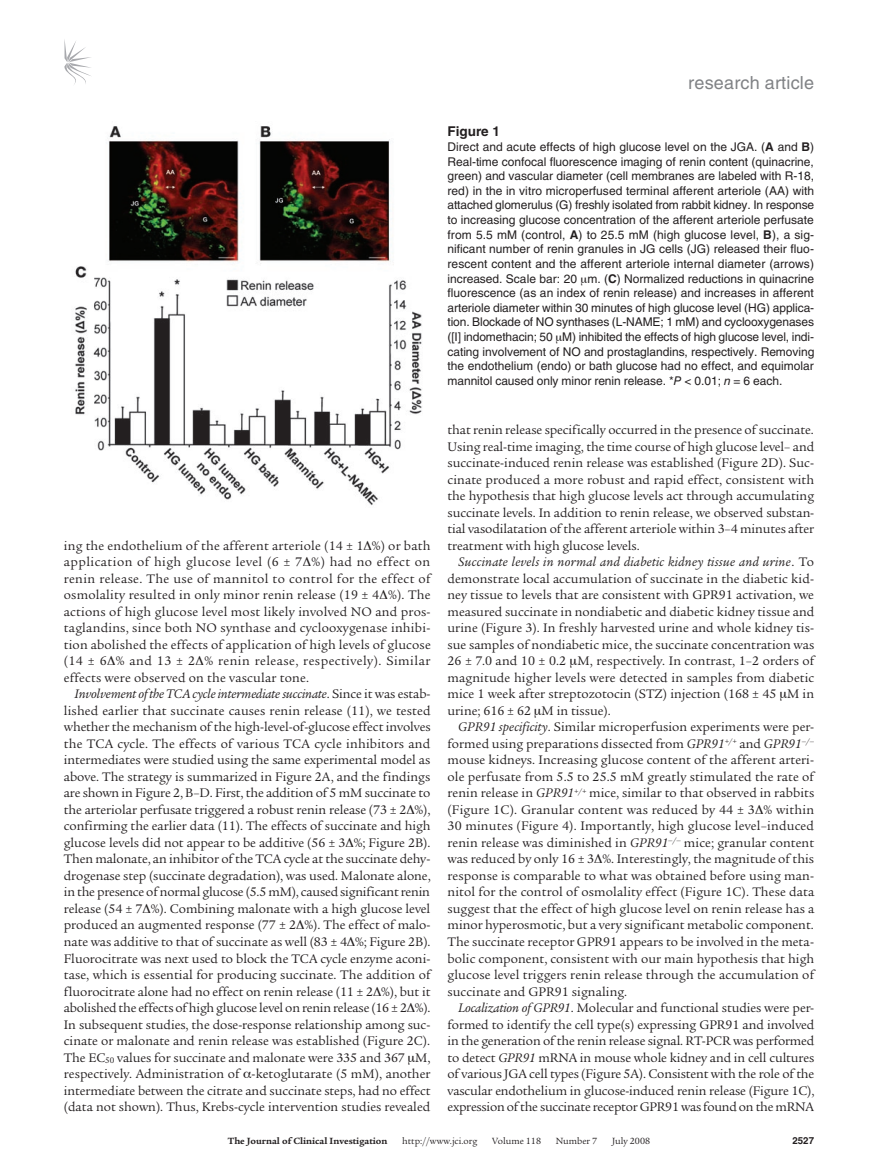
<style>
.page{position:relative;width:878px;height:1174px;background:#fff}
.page>*{position:absolute;margin:0;border:0;box-sizing:border-box;transform-origin:0 0}
.t1{font:18px "Helvetica LT Std";letter-spacing:.01em;color:#808285}
.t2{font:13.5px/16.5px "Legacy Serif Std";color:#231f20;text-align:justify}
.t3{font:700 13.5px "Helvetica LT Std";color:#231f20}
.t4{font:12px/14.7px "Helvetica LT Std";letter-spacing:-.005em;color:#231f20;text-align:justify}
.t5{font:9.75px "Legacy Serif Std";color:#231f20}
.t6{font:700 9.75px "Legacy Serif Std";color:#231f20}
.t7{font:700 9.75px "Helvetica LT Std";color:#231f20}
.s1{font-style:italic}
.s2{font-weight:700}
</style>
<div class="page">
<svg style="left:64px;top:39px;width:27px;height:45px"></svg>
<img style="left:75px;top:126px;width:347px;height:380px">
<h1 class="t1" style="left:688px;top:72px;width:127px">research article</h1>
<p class="t2" style="left:64px;top:537px;width:368px">ing the endothelium of the afferent arteriole (14 ± 1 %) or bath application of high glucose level (6 ± 7 %) had no effect on renin release. The use of mannitol to control for the effect of osmolality resulted in only minor renin release (19 ± 4 %). The actions of high glucose level most likely involved NO and pros&shy;taglandins, since both NO synthase and cyclooxygenase inhibi&shy;tion abolished the effects of application of high levels of glucose (14 ± 6 % and 13 ± 2 % renin release, respectively). Similar effects were observed on the vascular tone.</p>
<p class="t2" style="left:64px;top:686px;width:368px;text-indent:11px"><span class="s1">Involvement of the TCA cycle intermediate succinate</span>. Since it was estab&shy;lished earlier that succinate causes renin release (11), we tested whether the mechanism of the high-level-of-glucose effect involves the TCA cycle. The effects of various TCA cycle inhibitors and intermediates were studied using the same experimental model as above. The strategy is summarized in Figure 2A, and the findings are shown in Figure 2, B–D. First, the addition of 5 mM succinate to the arteriolar perfusate triggered a robust renin release (73 ± 2 %), confirming the earlier data (11). The effects of succinate and high glucose levels did not appear to be additive (56 ± 3 %; Figure 2B).<br>Then malonate, an inhibitor of the TCA cycle at the succinate dehy&shy;drogenase step (succinate degradation), was used. Malonate alone, in the presence of normal glucose (5.5 mM), caused significant renin release (54 ± 7 %). Combining malonate with a high glucose level produced an augmented response (77 ± 2 %). The effect of malo&shy;nate was additive to that of succinate as well (83 ± 4 %; Figure 2B).<br>Fluorocitrate was next used to block the TCA cycle enzyme aconi&shy;tase, which is essential for producing succinate. The addition of fluorocitrate alone had no effect on renin release (11 ± 2 %), but it abolished the effects of high glucose level on renin release (16 ± 2 %).<br>In subsequent studies, the dose-response relationship among suc&shy;cinate or malonate and renin release was established (Figure 2C).<br>The EC<sub>50</sub> values for succinate and malonate were 335 and 367 M, respectively. Administration of -ketoglutarate (5 mM), another intermediate between the citrate and succinate steps, had no effect (data not shown). Thus, Krebs-cycle intervention studies revealed</p>
<p class="t3" style="left:447px;top:123px;width:54px">Figure 1</p>
<p class="t4" style="left:447px;top:139px;width:368px">Direct and acute effects of high glucose level on the JGA. (<span class="s2">A</span> and <span class="s2">B</span>)<br>Real-time confocal fluorescence imaging of renin content (quinacrine, green) and vascular diameter (cell membranes are labeled with R-18, red) in the in vitro microperfused terminal afferent arteriole (AA) with attached glomerulus (G) freshly isolated from rabbit kidney. In response to increasing glucose concentration of the afferent arteriole perfusate from 5.5 mM (control, <span class="s2">A</span>) to 25.5 mM (high glucose level, <span class="s2">B</span>), a sig&shy;nificant number of renin granules in JG cells (JG) released their fluo&shy;rescent content and the afferent arteriole internal diameter (arrows) increased. Scale bar: 20 m. (<span class="s2">C</span>) Normalized reductions in quinacrine fluorescence (as an index of renin release) and increases in afferent arteriole diameter within 30 minutes of high glucose level (HG) applica&shy;tion. Blockade of NO synthases (L-NAME; 1 mM) and cyclooxygenases ([I] indomethacin; 50 M) inhibited the effects of high glucose level, indi&shy;cating involvement of NO and prostaglandins, respectively. Removing the endothelium (endo) or bath glucose had no effect, and equimolar mannitol caused only minor renin release. *<span class="s1">P</span> &lt; 0.01; <span class="s1">n</span> = 6 each.</p>
<p class="t2" style="left:447px;top:422px;width:368px">that renin release specifically occurred in the presence of succinate.<br>Using real-time imaging, the time course of high glucose level– and succinate-induced renin release was established (Figure 2D). Suc&shy;cinate produced a more robust and rapid effect, consistent with the hypothesis that high glucose levels act through accumulating succinate levels. In addition to renin release, we observed substan&shy;tial vasodilatation of the afferent arteriole within 3–4 minutes after treatment with high glucose levels.</p>
<p class="t2" style="left:447px;top:554px;width:368px;text-indent:11px"><span class="s1">Succinate levels in normal and diabetic kidney tissue and urine</span>. To demonstrate local accumulation of succinate in the diabetic kid&shy;ney tissue to levels that are consistent with GPR91 activation, we measured succinate in nondiabetic and diabetic kidney tissue and urine (Figure 3). In freshly harvested urine and whole kidney tis&shy;sue samples of nondiabetic mice, the succinate concentration was 26 ± 7.0 and 10 ± 0.2 M, respectively. In contrast, 1–2 orders of magnitude higher levels were detected in samples from diabetic mice 1 week after streptozotocin (STZ) injection (168 ± 45 M in urine; 616 ± 62 M in tissue).</p>
<p class="t2" style="left:447px;top:719px;width:368px;text-indent:11px"><span class="s1">GPR91 specificity</span>. Similar microperfusion experiments were per&shy;formed using preparations dissected from <span class="s1">GPR91</span><sup>+/+</sup> and <span class="s1">GPR91</span><sup>–/– </sup>mouse kidneys. Increasing glucose content of the afferent arteri&shy;ole perfusate from 5.5 to 25.5 mM greatly stimulated the rate of renin release in <span class="s1">GPR91</span><sup>+/+</sup> mice, similar to that observed in rabbits (Figure 1C). Granular content was reduced by 44 ± 3 % within 30 minutes (Figure 4). Importantly, high glucose level–induced renin release was diminished in <span class="s1">GPR91</span><sup>–/–</sup> mice; granular content was reduced by only 16 ± 3 %. Interestingly, the magnitude of this response is comparable to what was obtained before using man&shy;nitol for the control of osmolality effect (Figure 1C). These data suggest that the effect of high glucose level on renin release has a minor hyperosmotic, but a very significant metabolic component.<br>The succinate receptor GPR91 appears to be involved in the meta&shy;bolic component, consistent with our main hypothesis that high glucose level triggers renin release through the accumulation of succinate and GPR91 signaling.</p>
<p class="t2" style="left:447px;top:999px;width:368px;text-indent:11px"><span class="s1">Localization of GPR91</span>. Molecular and functional studies were per&shy;formed to identify the cell type(s) expressing GPR91 and involved in the generation of the renin release signal. RT-PCR was performed to detect <span class="s1">GPR91</span> mRNA in mouse whole kidney and in cell cultures of various JGA cell types (Figure 5A). Consistent with the role of the vascular endothelium in glucose-induced renin release (Figure 1C), expression of the succinate receptor GPR91 was found on the mRNA</p>
<p class="t6" style="left:228px;top:1135px;width:161px">The Journal of Clinical Investigation</p>
<p class="t5" style="left:402px;top:1135px;width:77px">http://www.jci.org</p>
<p class="t5" style="left:492px;top:1135px;width:50px">Volume 118</p>
<p class="t5" style="left:555px;top:1135px;width:43px">Number 7</p>
<p class="t5" style="left:612px;top:1135px;width:40px">July 2008</p>
<p class="t7" style="left:792px;top:1134px;width:23px">2527</p>
</div>
